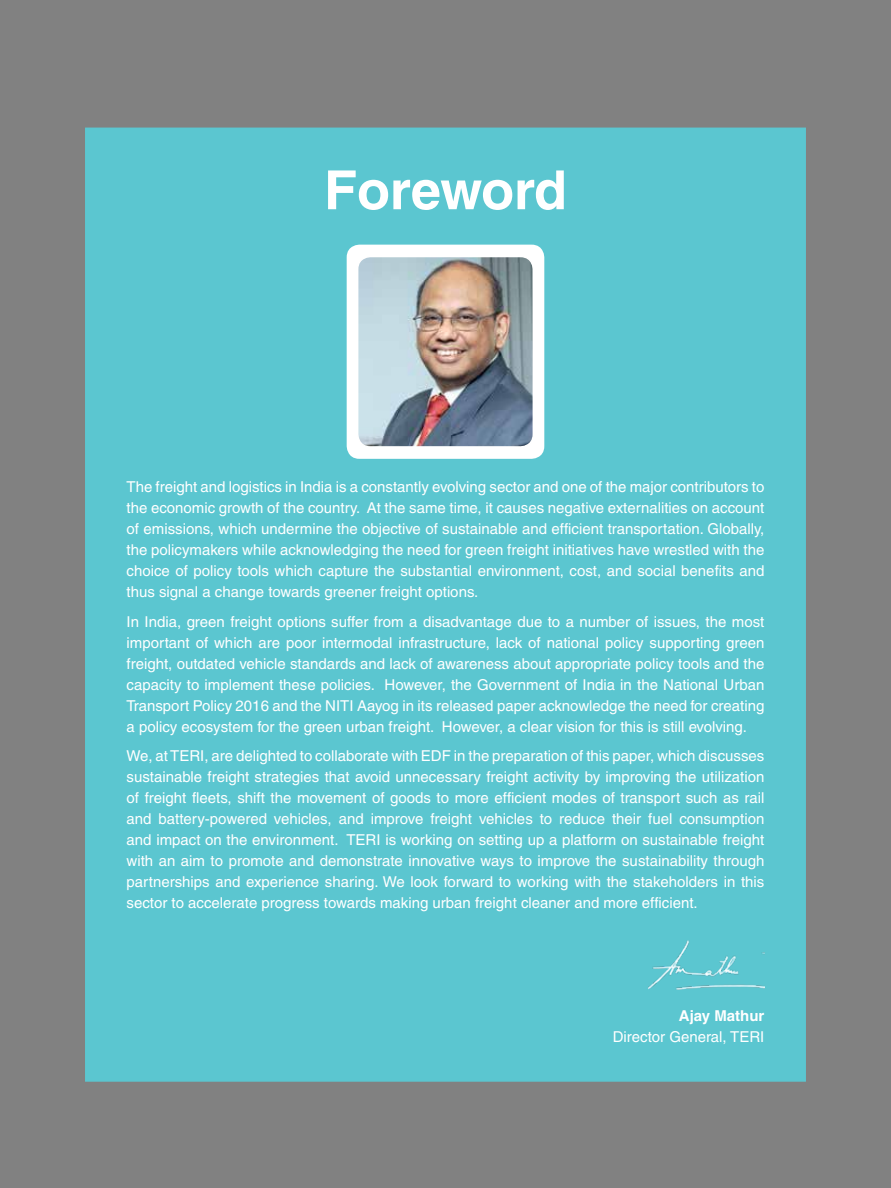
<style>
.page{position:relative;width:891px;height:1188px;background:#818181}
.page>*{position:absolute;margin:0;border:0;box-sizing:border-box;transform-origin:0 0}
.t1{font:700 54px "Helvetica CE";color:#fff}
.t2{font:15px/21px "Helvetica CE";color:#fff;text-align:justify}
.t3{font:700 15px "Helvetica CE";color:#fff}
</style>
<div class="page">
<div style="left:85px;top:128px;width:721px;height:954px;background:#5bc6d0"></div>
<div style="left:347px;top:245px;width:197px;height:214px;background:#fff;border-radius:13px"></div>
<img style="left:360px;top:259px;width:171px;height:186px">
<div style="left:357px;top:256px;width:177px;height:192px;border:2px solid #fff;border-radius:13px"></div>
<img style="left:648px;top:940px;width:116px;height:50px">
<h1 class="t1" style="left:324px;top:157px;width:245px">Foreword</h1>
<p class="t2" style="left:127px;top:476px;width:639px">The freight and logistics in India is a constantly evolving sector and one of the major contributors to the economic growth of the country. At the same time, it causes negative externalities on account of emissions, which undermine the objective of sustainable and efficient transportation. Globally, the policymakers while acknowledging the need for green freight initiatives have wrestled with the choice of policy tools which capture the substantial environment, cost, and social benefits and thus signal a change towards greener freight options.</p>
<p class="t2" style="left:127px;top:611px;width:639px">In India, green freight options suffer from a disadvantage due to a number of issues, the most important of which are poor intermodal infrastructure, lack of national policy supporting green freight, outdated vehicle standards and lack of awareness about appropriate policy tools and the capacity to implement these policies. However, the Government of India in the National Urban Transport Policy 2016 and the NITI Aayog in its released paper acknowledge the need for creating a policy ecosystem for the green urban freight. However, a clear vision for this is still evolving.</p>
<p class="t2" style="left:127px;top:745px;width:639px">We, at TERI, are delighted to collaborate with EDF in the preparation of this paper, which discusses sustainable freight strategies that avoid unnecessary freight activity by improving the utilization of freight fleets, shift the movement of goods to more efficient modes of transport such as rail and battery-powered vehicles, and improve freight vehicles to reduce their fuel consumption and impact on the environment. TERI is working on setting up a platform on sustainable freight with an aim to promote and demonstrate innovative ways to improve the sustainability through partnerships and experience sharing. We look forward to working with the stakeholders in this sector to accelerate progress towards making urban freight cleaner and more efficient.</p>
<p class="t3" style="left:679px;top:1006px;width:87px">Ajay Mathur</p>
<p class="t2" style="left:613px;top:1026px;width:153px">Director General, TERI</p>
</div>
